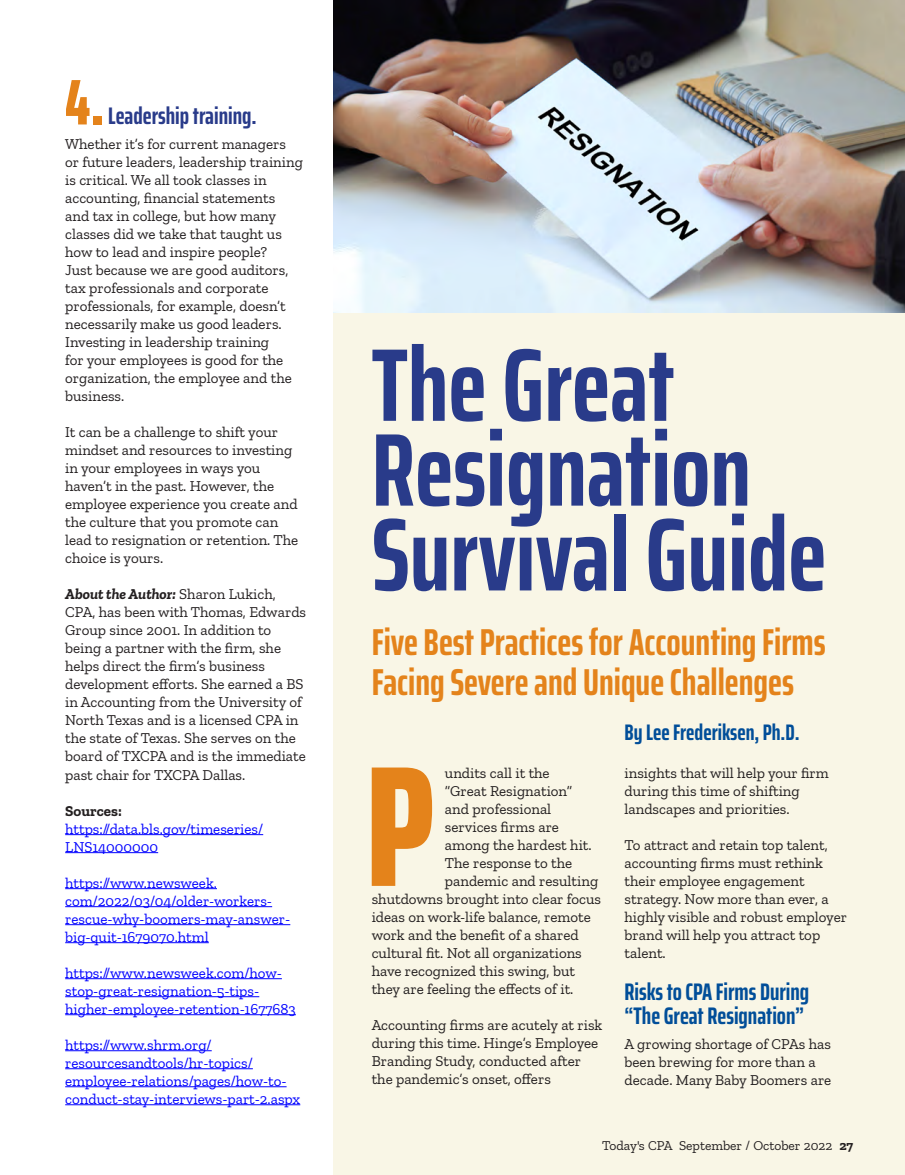
<style>
.page{position:relative;width:905px;height:1175px;background:#fff}
.page>*{position:absolute;margin:0;border:0;box-sizing:border-box;transform-origin:0 0}
.t1{font:800 extra-condensed 172.05px "Saira";color:#e4831b}
.t2{font:700 extra-condensed 103.35px/84.8px "Saira";color:#293b8a}
.t3{font:800 extra-condensed 64.5px "Saira";color:#e4831b}
.t4{font:700 extra-condensed 37.5px/40.5px "Saira";color:#e4831b}
.t5{font:700 extra-condensed 24px/24px "Saira";color:#014e99}
.t6{font:700 extra-condensed 24px "Saira";color:#293b8a}
.t7{font:700 extra-condensed 22.5px "Saira";color:#014e99}
.t8{font:15px/18px "Zilla Slab";color:#231f20}
.t9{font:15px/18px "Zilla Slab";color:#00f}
.t10{font:700 15px "Zilla Slab";color:#231f20}
.t11{font:13.5px "Zilla Slab";color:#231f20}
.s1{font-weight:700;font-style:italic}
.s2{font-weight:700}
</style>
<div class="page">
<div style="left:333px;top:0;width:571px;height:1174px;background:#f9f6e6"></div>
<img style="left:333px;top:0;width:571px;height:312px">
<hr style="left:65px;top:834px;width:198px;height:1px;background:#00f">
<hr style="left:65px;top:852px;width:93px;height:1px;background:#00f">
<hr style="left:65px;top:888px;width:152px;height:1px;background:#00f">
<hr style="left:65px;top:906px;width:207px;height:1px;background:#00f">
<hr style="left:65px;top:924px;width:225px;height:1px;background:#00f">
<hr style="left:65px;top:942px;width:144px;height:1px;background:#00f">
<hr style="left:65px;top:978px;width:217px;height:1px;background:#00f">
<hr style="left:65px;top:996px;width:194px;height:1px;background:#00f">
<hr style="left:65px;top:1014px;width:231px;height:1px;background:#00f">
<hr style="left:65px;top:1050px;width:147px;height:1px;background:#00f">
<hr style="left:65px;top:1068px;width:188px;height:1px;background:#00f">
<hr style="left:65px;top:1086px;width:221px;height:1px;background:#00f">
<hr style="left:65px;top:1104px;width:235px;height:1px;background:#00f">
<h3 class="t3" style="left:65px;top:53px;width:41px">4.</h3>
<h3 class="t6" style="left:108px;top:98px;width:150px">Leadership training.</h3>
<p class="t8" style="left:65px;top:135px;width:239px">Whether it’s for current managers or future leaders, leadership training is critical. We all took classes in accounting, financial statements and tax in college, but how many classes did we take that taught us how to lead and inspire people?<br>Just because we are good auditors, tax professionals and corporate professionals, for example, doesn’t necessarily make us good leaders.<br>Investing in leadership training<br>for your employees is good for the organization, the employee and the business.</p>
<p class="t8" style="left:65px;top:423px;width:235px">It can be a challenge to shift your mindset and resources to investing in your employees in ways you haven’t in the past. However, the employee experience you create and the culture that you promote can lead to resignation or retention. The choice is yours.</p>
<p class="t8" style="left:65px;top:585px;width:242px"><span class="s1">About the Author:</span> Sharon Lukich, CPA, has been with Thomas, Edwards Group since 2001. In addition to being a partner with the firm, she helps direct the firm’s business development efforts. She earned a BS in Accounting from the University of North Texas and is a licensed CPA in the state of Texas. She serves on the board of TXCPA and is the immediate past chair for TXCPA Dallas.</p>
<p class="t10" style="left:65px;top:802px;width:58px">Sources:</p>
<p class="t9" style="left:65px;top:819px;width:199px">https://data.bls.gov/timeseries/<br>LNS14000000</p>
<p class="t9" style="left:65px;top:873px;width:227px">https://www.newsweek. com/2022/03/04/older-workers&shy;rescue-why-boomers-may-answer&shy;big-quit-1679070.html</p>
<p class="t9" style="left:65px;top:963px;width:232px">https://www.newsweek.com/how&shy;stop-great-resignation-5-tips&shy;higher-employee-retention-1677683</p>
<p class="t9" style="left:65px;top:1035px;width:236px">https://www.shrm.org/ resourcesandtools/hr-topics/ employee-relations/pages/how-to&shy;conduct-stay-interviews-part-2.aspx</p>
<h2 class="t2" style="left:372px;top:341px;width:456px">The Great<br>Resignation<br>Survival Guide</h2>
<h3 class="t4" style="left:372px;top:621px;width:455px">Five Best Practices for Accounting Firms<br>Facing Severe and Unique Challenges</h3>
<h1 class="t1" style="left:365px;top:694px;width:71px">P</h1>
<p class="t8" style="left:445px;top:764px;width:106px">undits call it the</p>
<p class="t8" style="left:445px;top:782px;width:129px">“Great Resignation”</p>
<p class="t8" style="left:445px;top:800px;width:108px">and professional</p>
<p class="t8" style="left:445px;top:818px;width:116px">services firms are</p>
<p class="t8" style="left:445px;top:836px;width:148px">among the hardest hit.</p>
<p class="t8" style="left:445px;top:854px;width:129px">The response to the</p>
<p class="t8" style="left:445px;top:872px;width:155px">pandemic and resulting</p>
<p class="t8" style="left:372px;top:890px;width:231px">shutdowns brought into clear focus</p>
<p class="t8" style="left:372px;top:908px;width:220px">ideas on work-life balance, remote</p>
<p class="t8" style="left:372px;top:926px;width:208px">work and the benefit of a shared</p>
<p class="t8" style="left:372px;top:944px;width:212px">cultural fit. Not all organizations</p>
<p class="t8" style="left:372px;top:962px;width:205px">have recognized this swing, but</p>
<p class="t8" style="left:372px;top:980px;width:203px">they are feeling the effects of it.</p>
<p class="t8" style="left:372px;top:1016px;width:232px">Accounting firms are acutely at risk during this time. Hinge’s Employee Branding Study, conducted after the pandemic’s onset, offers</p>
<h3 class="t7" style="left:624px;top:715px;width:177px">By Lee Frederiksen, Ph.D.</h3>
<p class="t8" style="left:624px;top:764px;width:206px">insights that will help your firm during this time of shifting landscapes and priorities.</p>
<p class="t8" style="left:624px;top:836px;width:224px">To attract and retain top talent, accounting firms must rethink their employee engagement strategy. Now more than ever, a highly visible and robust employer brand will help you attract top talent.</p>
<h3 class="t5" style="left:624px;top:979px;width:186px">Risks to CPA Firms During “The Great Resignation”</h3>
<p class="t8" style="left:624px;top:1034px;width:208px">A growing shortage of CPAs has been brewing for more than a decade. Many Baby Boomers are</p>
<p class="t11" style="left:602px;top:1138px;width:253px">Today's CPA September / October 2022 <span class="s2">27</span></p>
</div>
